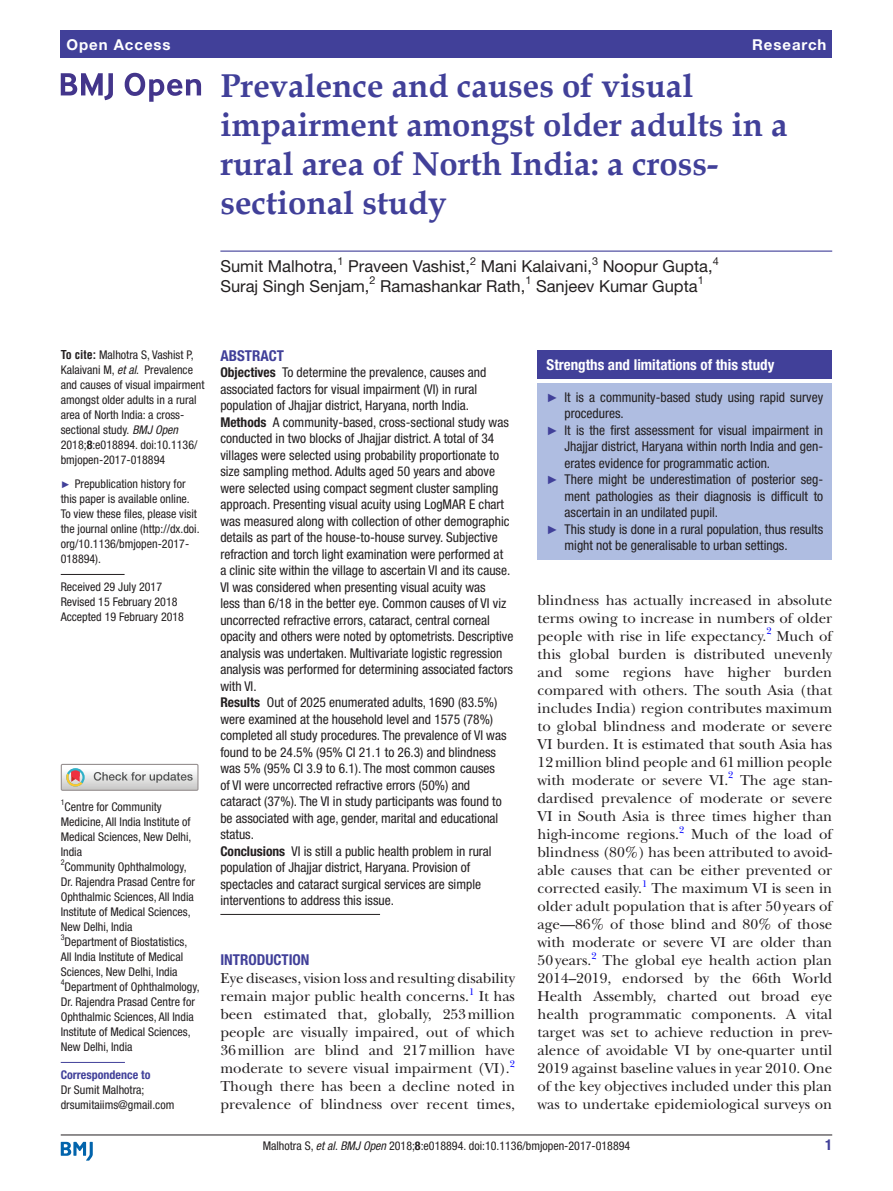
<style>
.page{position:relative;width:893px;height:1191px;background:#fff}
.page>*{position:absolute;margin:0;border:0;box-sizing:border-box;transform-origin:0 0}
.t1{font:700 33px/39px "Book Antiqua";color:#414099}
.t2{font:16.5px "Helvetica Neue LT Std";color:#231f20}
.t3{font:15px/18px "New Baskerville";color:#231f20;text-align:justify}
.t4{font:700 condensed 15px "Helvetica Neue LT Std";color:#fff}
.t5{font:700 condensed 15px "Helvetica Neue LT Std";color:#414099}
.t6{font:700 15px "Helvetica Neue LT Std";letter-spacing:.065em;color:#fff}
.t7{font:condensed 13.5px/16.5px "Helvetica Neue LT Std";color:#231f20}
.t8{font:condensed 12px/15px "Helvetica Neue LT Std";color:#231f20}
.t9{font:700 condensed 12px "Helvetica Neue LT Std";color:#414099}
.t10{font:10.95px "Helvetica Neue LT Std";color:#231f20}
.t11{font:9.9px "New Baskerville";color:#00f}
.t12{font:condensed 7.95px "Helvetica Neue LT Std";color:#231f20}
.s1{font-family:"Helvetica LT Std";font-weight:700}
.s2{font-style:italic}
.s3{font-weight:700}
.s4{font-family:"Arial";font-stretch:normal;font-size:9.75px;color:#414099}
.s5{font-family:"Arial";font-stretch:normal;font-size:12px;color:#414099}
</style>
<div class="page">
<hr style="left:61px;top:1134px;width:771px;height:1px;background:#231f20">
<svg style="left:61px;top:1141px;width:32px;height:19px"></svg>
<div style="left:61px;top:31px;width:771px;height:27px;background:#414099"></div>
<hr style="left:220px;top:250px;width:612px;height:2px;background:#414099">
<hr style="left:61px;top:574px;width:64px;height:1px;background:#231f20">
<hr style="left:61px;top:1062px;width:64px;height:1px;background:#414099">
<svg style="left:61px;top:73px;width:52px;height:27px"></svg>
<svg style="left:125px;top:73px;width:76px;height:29px"></svg>
<div style="left:61px;top:764px;width:138px;height:27px;border:1px solid #969090"></div>
<svg style="left:61px;top:764px;width:137px;height:26px"></svg>
<hr style="left:220px;top:914px;width:160px;height:1px;background:#231f20">
<div style="left:538px;top:350px;width:294px;height:29px;background:#414099"></div>
<div style="left:538px;top:383px;width:294px;height:176px;background:#afbde1"></div>
<p class="t6" style="left:66px;top:35px;width:106px">Open Access</p>
<p class="t6" style="left:752px;top:35px;width:76px">Research</p>
<h1 class="t1" style="left:220px;top:66px;width:569px">Prevalence and causes of visual impairment amongst older adults in a rural area of North India: a cross&shy;sectional study</h1>
<p class="t2" style="left:220px;top:257px;width:119px">Sumit Malhotra,</p>
<p class="t10" style="left:337px;top:254px;width:8px">1</p>
<p class="t2" style="left:348px;top:257px;width:123px">Praveen Vashist,</p>
<p class="t10" style="left:470px;top:254px;width:8px">2</p>
<p class="t2" style="left:481px;top:257px;width:113px">Mani Kalaivani,</p>
<p class="t10" style="left:592px;top:254px;width:8px">3</p>
<p class="t2" style="left:603px;top:257px;width:112px">Noopur Gupta,</p>
<p class="t10" style="left:713px;top:254px;width:8px">4</p>
<p class="t2" style="left:220px;top:276px;width:151px">Suraj Singh Senjam,</p>
<p class="t10" style="left:370px;top:274px;width:8px">2</p>
<p class="t2" style="left:380px;top:276px;width:147px">Ramashankar Rath,</p>
<p class="t10" style="left:525px;top:274px;width:8px">1</p>
<p class="t2" style="left:536px;top:276px;width:163px">Sanjeev Kumar Gupta</p>
<p class="t10" style="left:698px;top:274px;width:8px">1</p>
<p class="t8" style="left:61px;top:347px;width:145px"><span class="s1">To cite:</span> Malhotra S, Vashist P,<br>Kalaivani M, <span class="s2">et al</span>. Prevalence and causes of visual impairment amongst older adults in a rural area of North India: a cross&shy;sectional study. <span class="s2">BMJ Open<br></span>2018;<span class="s3">8</span>:e018894. doi:10.1136/ bmjopen-2017-018894</p>
<p class="t8" style="left:61px;top:476px;width:140px"><span class="s4">►</span> Prepublication history for this paper is available online.<br>To view these files, please visit the journal online (http://dx.doi. org/10.1136/bmjopen-2017-<br>018894).</p>
<p class="t8" style="left:61px;top:579px;width:125px">Received 29 July 2017<br>Revised 15 February 2018<br>Accepted 19 February 2018</p>
<p class="t12" style="left:61px;top:798px;width:5px">1</p>
<p class="t8" style="left:61px;top:799px;width:132px;text-indent:4px">Centre for Community<br>Medicine, All India Institute of<br>Medical Sciences, New Delhi,<br>India</p>
<p class="t12" style="left:61px;top:858px;width:5px">2</p>
<p class="t8" style="left:61px;top:859px;width:136px;text-indent:4px">Community Ophthalmology,<br>Dr. Rajendra Prasad Centre for<br>Ophthalmic Sciences, All India<br>Institute of Medical Sciences,<br>New Delhi, India</p>
<p class="t12" style="left:61px;top:933px;width:5px">3</p>
<p class="t8" style="left:61px;top:934px;width:128px;text-indent:4px">Department of Biostatistics,<br>All India Institute of Medical<br>Sciences, New Delhi, India</p>
<p class="t12" style="left:61px;top:978px;width:5px">4</p>
<p class="t8" style="left:61px;top:979px;width:140px;text-indent:4px">Department of Ophthalmology,<br>Dr. Rajendra Prasad Centre for<br>Ophthalmic Sciences, All India<br>Institute of Medical Sciences,<br>New Delhi, India</p>
<p class="t9" style="left:61px;top:1067px;width:91px">Correspondence to</p>
<p class="t8" style="left:61px;top:1082px;width:115px">Dr Sumit Malhotra; drsumitaiims@gmail.com</p>
<p class="t5" style="left:220px;top:346px;width:65px">Abstract</p>
<p class="t7" style="left:220px;top:364px;width:294px"><span class="s3">Objectives</span> To determine the prevalence, causes and associated factors for visual impairment (VI) in rural population of Jhajjar district, Haryana, north India.<br><span class="s3">Methods</span> A community-based, cross-sectional study was conducted in two blocks of Jhajjar district. A total of 34 villages were selected using probability proportionate to size sampling method. Adults aged 50 years and above were selected using compact segment cluster sampling approach. Presenting visual acuity using LogMAR E chart was measured along with collection of other demographic details as part of the house-to-house survey. Subjective refraction and torch light examination were performed at<br>a clinic site within the village to ascertain VI and its cause.<br>VI was considered when presenting visual acuity was<br>less than 6/18 in the better eye. Common causes of VI viz uncorrected refractive errors, cataract, central corneal opacity and others were noted by optometrists. Descriptive analysis was undertaken. Multivariate logistic regression analysis was performed for determining associated factors with VI.<br><span class="s3">Results</span> Out of 2025 enumerated adults, 1690 (83.5%) were examined at the household level and 1575 (78%) completed all study procedures. The prevalence of VI was found to be 24.5% (95% CI 21.1 to 26.3) and blindness was 5% (95% CI 3.9 to 6.1). The most common causes<br>of VI were uncorrected refractive errors (50%) and cataract (37%). The VI in study participants was found to be associated with age, gender, marital and educational status.<br><span class="s3">Conclusions</span> VI is still a public health problem in rural population of Jhajjar district, Haryana. Provision of spectacles and cataract surgical services are simple interventions to address this issue.</p>
<p class="t5" style="left:220px;top:951px;width:91px">Introduction</p>
<p class="t3" style="left:220px;top:969px;width:296px">Eye diseases, vision loss and resulting disability remain major public health concerns.<sup>1</sup> It has been estimated that, globally, 253million people are visually impaired, out of which 36million are blind and 217million have moderate to severe visual impairment (VI).</p>
<p class="t11" style="left:510px;top:1057px;width:7px">2</p>
<p class="t3" style="left:220px;top:1077px;width:296px">Though there has been a decline noted in prevalence of blindness over recent times,</p>
<p class="t4" style="left:547px;top:355px;width:229px">Strengths and limitations of this study</p>
<p class="t7" style="left:547px;top:388px;width:278px"><span class="s5">►</span> It is a community-based study using rapid survey</p>
<p class="t7" style="left:565px;top:405px;width:61px">procedures.</p>
<p class="t7" style="left:547px;top:421px;width:278px"><span class="s5">►</span> It is the first assessment for visual impairment in</p>
<p class="t7" style="left:565px;top:438px;width:260px">Jhajjar district, Haryana within north India and gen-</p>
<p class="t7" style="left:565px;top:454px;width:207px">erates evidence for programmatic action.</p>
<p class="t7" style="left:547px;top:471px;width:278px"><span class="s5">►</span> There might be underestimation of posterior seg-</p>
<p class="t7" style="left:565px;top:487px;width:260px">ment pathologies as their diagnosis is difficult to</p>
<p class="t7" style="left:565px;top:504px;width:155px">ascertain in an undilated pupil.</p>
<p class="t7" style="left:547px;top:520px;width:278px"><span class="s5">►</span> This study is done in a rural population, thus results</p>
<p class="t7" style="left:565px;top:537px;width:225px">might not be generalisable to urban settings.</p>
<p class="t3" style="left:538px;top:591px;width:296px">blindness has actually increased in absolute terms owing to increase in numbers of older people with rise in life expectancy.<sup>2</sup> Much of this global burden is distributed unevenly and some regions have higher burden compared with others. The south Asia (that includes India) region contributes maximum to global blindness and moderate or severe VI burden. It is estimated that south Asia has 12million blind people and 61million people with moderate or severe VI.</p>
<p class="t11" style="left:728px;top:769px;width:7px">2</p>
<p class="t3" style="left:538px;top:771px;width:296px;text-indent:202px">The age stan&shy;dardised prevalence of moderate or severe VI in South Asia is three times higher than high-income regions.</p>
<p class="t11" style="left:679px;top:823px;width:7px">2</p>
<p class="t3" style="left:538px;top:825px;width:296px;text-indent:153px">Much of the load of blindness (80%) has been attributed to avoid&shy;able causes that can be either prevented or corrected easily.</p>
<p class="t11" style="left:642px;top:877px;width:7px">1</p>
<p class="t3" style="left:538px;top:879px;width:296px;text-indent:114px">The maximum VI is seen in older adult population that is after 50years of age—86% of those blind and 80% of those with moderate or severe VI are older than 50years.</p>
<p class="t11" style="left:591px;top:949px;width:7px">2</p>
<p class="t3" style="left:538px;top:951px;width:296px;text-indent:65px">The global eye health action plan 2014–2019, endorsed by the 66th World Health Assembly, charted out broad eye health programmatic components. A vital target was set to achieve reduction in prev&shy;alence of avoidable VI by one-quarter until 2019 against baseline values in year 2010. One of the key objectives included under this plan was to undertake epidemiological surveys on</p>
<p class="t8" style="left:263px;top:1137px;width:369px">Malhotra S, <span class="s2">et al</span>. <span class="s2">BMJ Open</span> 2018;<span class="s3">8</span>:e018894. doi:10.1136/bmjopen-2017-018894</p>
<p class="t5" style="left:825px;top:1135px;width:9px">1</p>
</div>
